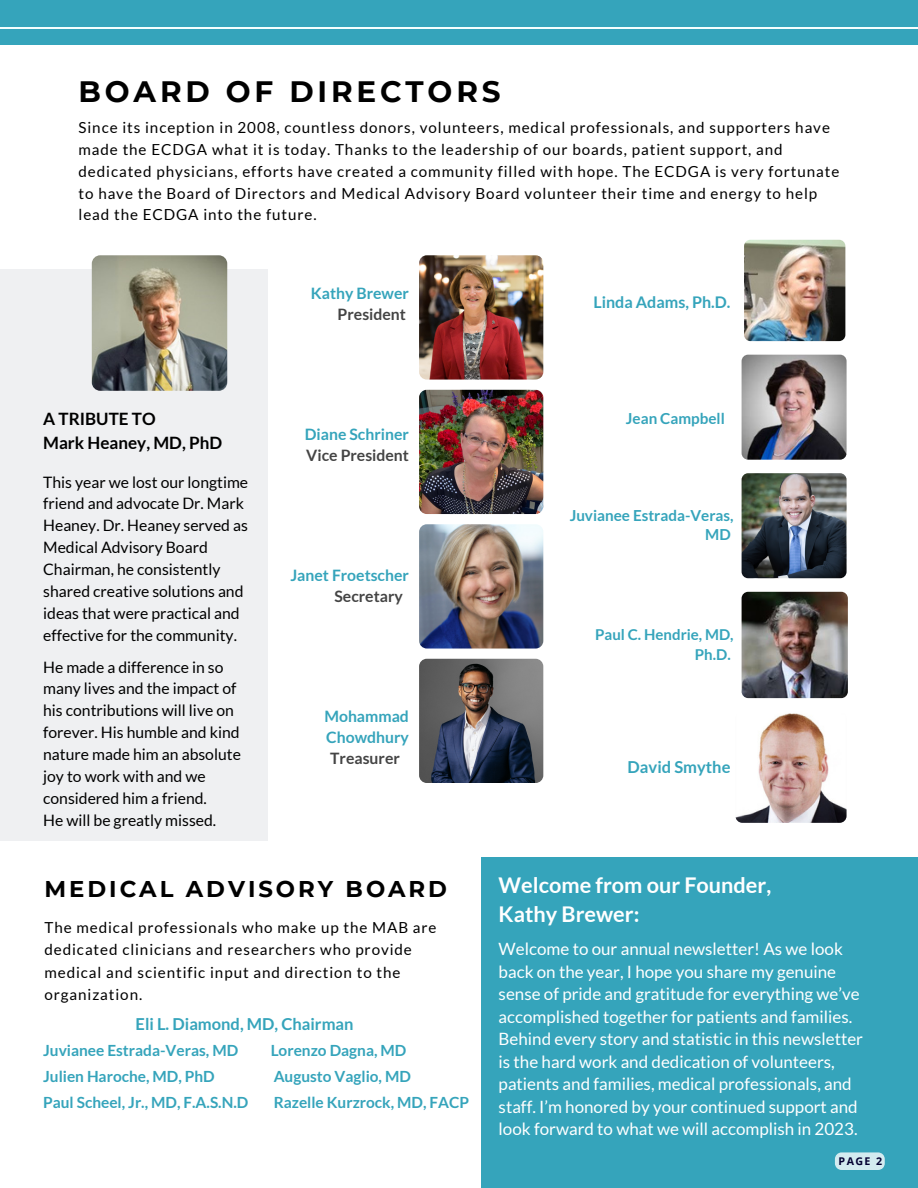
<style>
.page{position:relative;width:918px;height:1188px;background:#fff}
.page>*{position:absolute;margin:0;border:0;box-sizing:border-box;transform-origin:0 0}
.t1{font:700 29.4px "Montserrat";letter-spacing:.13em;color:#000}
.t2{font:700 22.8px "Montserrat";letter-spacing:.13em;color:#000}
.t3{font:700 21.75px/28.8px "Lato";color:#fff}
.t4{font:700 17.1px/23.7px "Lato";color:#000}
.t5{font:16.95px/22.5px "Lato";color:#fff}
.t6{font:700 16.5px "Lato";color:#35a4bb}
.t7{font:700 16.05px "Lato";color:#35a4bb}
.t8{font:15.75px/21.9px "Lato";color:#000}
.t9{font:700 15.75px/20.7px "Lato";color:#35a4bb}
.t10{font:700 15.75px "Lato";color:#444}
.t11{font:700 15.45px/26.2px "Lato";color:#35a4bb}
.t12{font:15.15px/21.8px "Lato";letter-spacing:.06em;color:#000}
.t13{font:700 15.15px/19.2px "Lato";color:#35a4bb;text-align:right}
.t14{font:700 15px/19.2px "Lato";color:#35a4bb;text-align:right}
.t15{font:700 10.65px "Open Sans";color:#030132}
</style>
<div class="page">
<img style="left:742px;top:473px;width:105px;height:105px;border-radius:7px">
<img style="left:742px;top:355px;width:105px;height:105px;border-radius:7px">
<img style="left:744px;top:240px;width:101px;height:101px;border-radius:6px">
<div style="left:0;top:0;width:918px;height:44px;background:#35a4bb"></div>
<hr style="left:0;top:28px;width:918px;height:1px;background:#f4ffff">
<div style="left:0;top:270px;width:268px;height:571px;background:#eff0f2"></div>
<img style="left:92px;top:255px;width:135px;height:136px;border-radius:8px">
<div style="left:481px;top:857px;width:437px;height:331px;background:#35a4bb"></div>
<img style="left:419px;top:524px;width:124px;height:125px;border-radius:8px">
<img style="left:419px;top:255px;width:124px;height:125px;border-radius:8px">
<img style="left:419px;top:390px;width:124px;height:124px;border-radius:8px">
<img style="left:419px;top:659px;width:124px;height:124px;border-radius:8px">
<img style="left:742px;top:592px;width:106px;height:106px;border-radius:7px">
<img style="left:735px;top:712px;width:112px;height:111px;border-radius:7px">
<svg style="left:835px;top:1152px;width:50px;height:18px"></svg>
<h1 class="t1" style="left:79px;top:73px;width:424px">BOARD OF DIRECTORS</h1>
<p class="t12" style="left:79px;top:116px;width:762px">Since its inception in 2008, countless donors, volunteers, medical professionals, and supporters have made the ECDGA what it is today. Thanks to the leadership of our boards, patient support, and dedicated physicians, efforts have created a community filled with hope. The ECDGA is very fortunate to have the Board of Directors and Medical Advisory Board volunteer their time and energy to help lead the ECDGA into the future.</p>
<p class="t9" style="left:311px;top:283px;width:100px">Kathy Brewer</p>
<p class="t10" style="left:338px;top:304px;width:70px">President</p>
<p class="t7" style="left:593px;top:292px;width:139px">Linda Adams, Ph.D.</p>
<p class="t4" style="left:43px;top:407px;width:181px">A TRIBUTE TO<br>Mark Heaney, MD, PhD</p>
<p class="t8" style="left:43px;top:470px;width:207px">This year we lost our longtime friend and advocate Dr. Mark<br>Heaney. Dr. Heaney served as<br>Medical Advisory Board<br>Chairman, he consistently shared creative solutions and ideas that were practical and effective for the community.</p>
<p class="t8" style="left:43px;top:655px;width:199px">He made a difference in so many lives and the impact of his contributions will live on forever. His humble and kind nature made him an absolute joy to work with and we considered him a friend.<br>He will be greatly missed.</p>
<p class="t9" style="left:305px;top:424px;width:106px">Diane Schriner</p>
<p class="t10" style="left:306px;top:445px;width:104px">Vice President</p>
<p class="t9" style="left:290px;top:565px;width:120px">Janet Froetscher</p>
<p class="t10" style="left:334px;top:586px;width:70px">Secretary</p>
<p class="t9" style="left:324px;top:706px;width:86px">Mohammad<br>Chowdhury</p>
<p class="t10" style="left:330px;top:748px;width:71px">Treasurer</p>
<h2 class="t2" style="left:44px;top:875px;width:404px">MEDICAL ADVISORY BOARD</h2>
<p class="t12" style="left:44px;top:916px;width:394px;line-height:22.5px">The medical professionals who make up the MAB are dedicated clinicians and researchers who provide medical and scientific input and direction to the organization.</p>
<p class="t6" style="left:136px;top:1013px;width:220px">Eli L. Diamond, MD, Chairman</p>
<p class="t11" style="left:43px;top:1037px;width:207px">Juvianee Estrada-Veras, MD<br>Julien Haroche, MD, PhD<br>Paul Scheel, Jr., MD, F.A.S.N.D</p>
<p class="t11" style="left:271px;top:1037px;width:137px">Lorenzo Dagna, MD</p>
<p class="t11" style="left:274px;top:1063px;width:139px">Augusto Vaglio, MD</p>
<p class="t11" style="left:274px;top:1089px;width:197px">Razelle Kurzrock, MD, FACP</p>
<p class="t13" style="left:626px;top:408px;width:100px">Jean Campbell</p>
<p class="t13" style="left:570px;top:506px;width:165px">Juvianee Estrada-Veras,<br>MD</p>
<p class="t14" style="left:595px;top:625px;width:140px">Paul C. Hendrie, MD,<br>Ph.D.</p>
<p class="t6" style="left:628px;top:757px;width:104px">David Smythe</p>
<h3 class="t3" style="left:499px;top:871px;width:274px">Welcome from our Founder,<br>Kathy Brewer:</h3>
<p class="t5" style="left:499px;top:938px;width:366px">Welcome to our annual newsletter! As we look back on the year, I hope you share my genuine sense of pride and gratitude for everything we’ve accomplished together for patients and families.<br>Behind every story and statistic in this newsletter is the hard work and dedication of volunteers, patients and families, medical professionals, and staff. I’m honored by your continued support and look forward to what we will accomplish in 2023.</p>
<p class="t15" style="left:839px;top:1154px;width:45px">PAGE 2</p>
</div>
